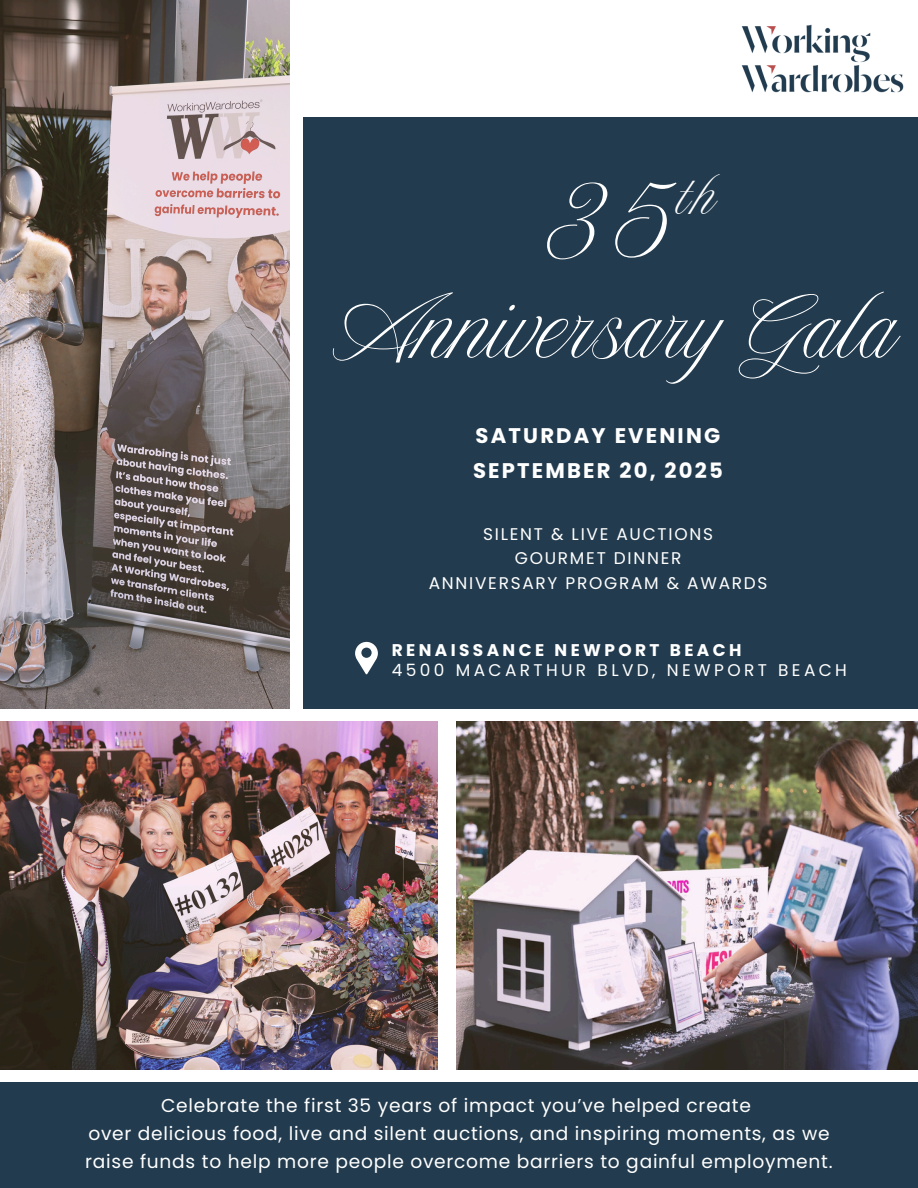
<style>
.page{position:relative;width:918px;height:1188px;background:#fff}
.page>*{position:absolute;margin:0;border:0;box-sizing:border-box;transform-origin:0 0}
.t1{font:91.05px "New Icon Script";color:#fff}
.t2{font:70.2px "New Icon Script";color:#fff}
.t3{font:42.3px "New Icon Script";color:#fff}
.t4{font:700 21.15px/34.8px "Poppins";letter-spacing:.105em;color:#fff}
.t5{font:18.6px/27.9px "Poppins";letter-spacing:.04em;color:#fff}
.t6{font:16.95px/24.8px "Poppins";letter-spacing:.105em;color:#fff;text-align:center}
.t7{font:16.95px/19.8px "Poppins";letter-spacing:.2em;color:#fff}
.s1{font-weight:700}
</style>
<div class="page">
<div style="left:0;top:1082px;width:918px;height:105px;background:#223b4e"></div>
<div style="left:303px;top:118px;width:615px;height:591px;background:#223b4e"></div>
<img style="left:0;top:0;width:290px;height:709px">
<img style="left:457px;top:721px;width:461px;height:348px">
<svg style="left:355px;top:642px;width:23px;height:33px"></svg>
<img style="left:0;top:721px;width:438px;height:349px">
<img style="left:742px;top:25px;width:162px;height:67px">
<h4 class="t3" style="left:679px;top:174px;width:40px">th</h4>
<h3 class="t1" style="left:549px;top:170px;width:125px">35</h3>
<p class="t2" style="left:331px;top:291px;width:570px">Anniversary Gala</p>
<p class="t4" style="left:473px;top:418px;width:251px">SATURDAY EVENING<br>SEPTEMBER 20, 2025</p>
<h2 class="t6" style="left:429px;top:521px;width:340px">SILENT &amp; LIVE AUCTIONS<br>GOURMET DINNER<br>ANNIVERSARY PROGRAM &amp; AWARDS</h2>
<p class="t7" style="left:392px;top:640px;width:457px"><span class="s1">RENAISSANCE NEWPORT BEACH<br></span>4500 MACARTHUR BLVD, NEWPORT BEACH</p>
<p class="t5" style="left:161px;top:1091px;width:591px">Celebrate the first 35 years of impact you’ve helped create</p>
<p class="t5" style="left:85px;top:1119px;width:749px">over delicious food, live and silent auctions, and inspiring moments, as we raise funds to help more people overcome barriers to gainful employment.</p>
</div>
